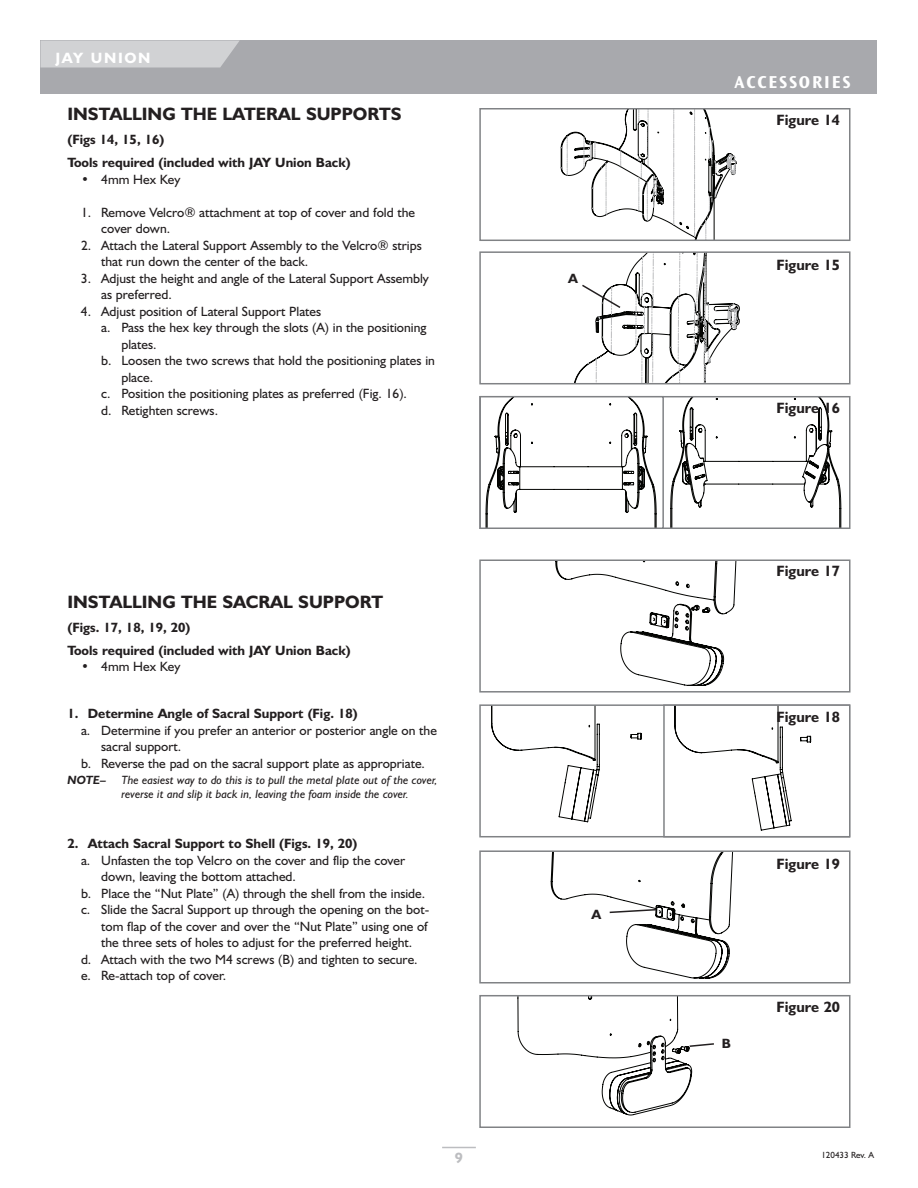
<style>
.page{position:relative;width:918px;height:1188px;background:#fff}
.page>*{position:absolute;margin:0;border:0;box-sizing:border-box;transform-origin:0 0}
.t1{font:700 18px "Humanist 521 BT";color:#231f20}
.t2{font:18px "Ocean Sans MM.648.wt.475.wd";letter-spacing:.105em;color:#fff}
.t3{font:700 15px "Humanist 521 BT";color:#231f20}
.t4{font:700 15px "Humanist 521 BT";letter-spacing:.11em;color:#fff}
.t5{font:700 15px "Humanist 521 BT";color:#bcbdc0}
.t6{font:13.5px/16.5px "Humanist 521 BT";color:#231f20}
.t7{font:700 13.5px/23.4px "Humanist 521 BT";color:#231f20}
.t8{font:italic 12px/13.5px "Humanist 521 BT";color:#231f20}
.t9{font:italic 700 12px "Humanist 521 BT";color:#231f20}
.t10{font:9px "Humanist 521 BT";color:#231f20}
</style>
<div class="page">
<div style="left:40px;top:40px;width:838px;height:54px;background:#a8a9ad"></div>
<svg style="left:40px;top:40px;width:200px;height:28px;background:#cdced0"></svg>
<hr style="left:442px;top:1147px;width:34px;height:1px;background:#bcbdc0">
<svg style="left:556px;top:563px;width:181px;height:123px"></svg>
<div style="left:479px;top:560px;width:371px;height:133px;border:2px solid #808285"></div>
<div style="left:479px;top:995px;width:371px;height:133px;border:2px solid #808285"></div>
<div style="left:479px;top:850px;width:371px;height:134px;border:2px solid #808285"></div>
<svg style="left:491px;top:707px;width:151px;height:115px"></svg>
<div style="left:479px;top:704px;width:371px;height:133px;border:2px solid #808285"></div>
<div style="left:665px;top:706px;width:184px;height:130px;background:#fff"></div>
<svg style="left:674px;top:707px;width:137px;height:124px"></svg>
<div style="left:663px;top:704px;width:188px;height:133px;border:2px solid #808285"></div>
<svg style="left:551px;top:852px;width:212px;height:126px"></svg>
<svg style="left:518px;top:996px;width:198px;height:119px"></svg>
<svg style="left:561px;top:111px;width:176px;height:127px"></svg>
<div style="left:479px;top:108px;width:371px;height:133px;border:2px solid #808285"></div>
<svg style="left:670px;top:399px;width:171px;height:127px"></svg>
<div style="left:479px;top:396px;width:371px;height:133px;border:2px solid #808285"></div>
<svg style="left:486px;top:399px;width:170px;height:127px"></svg>
<div style="left:479px;top:396px;width:185px;height:133px;border:2px solid #808285"></div>
<div style="left:479px;top:251px;width:371px;height:133px;border:2px solid #808285"></div>
<svg style="left:573px;top:253px;width:167px;height:130px"></svg>
<p class="t4" style="left:56px;top:52px;width:97px">JAY UNION</p>
<h1 class="t1" style="left:68px;top:108px;width:336px">INSTALLING THE LATERAL SUPPORTS</h1>
<p class="t7" style="left:68px;top:129px;width:285px">(Figs 14, 15, 16)<br>Tools required (included with JAY Union Back)</p>
<p class="t6" style="left:81px;top:172px;width:101px">• 4mm Hex Key</p>
<p class="t6" style="left:101px;top:205px;width:315px;text-indent:-20px">1. Remove Velcro® attachment at top of cover and fold the cover down.</p>
<p class="t6" style="left:101px;top:238px;width:322px;text-indent:-20px">2. Attach the Lateral Support Assembly to the Velcro® strips that run down the center of the back.</p>
<p class="t6" style="left:101px;top:271px;width:329px;text-indent:-20px">3. Adjust the height and angle of the Lateral Support Assembly as preferred.</p>
<p class="t6" style="left:81px;top:304px;width:242px">4. Adjust position of Lateral Support Plates</p>
<p class="t6" style="left:101px;top:321px;width:327px">a. Pass the hex key through the slots (A) in the positioning</p>
<p class="t6" style="left:121px;top:337px;width:37px">plates.</p>
<p class="t6" style="left:101px;top:354px;width:335px">b. Loosen the two screws that hold the positioning plates in</p>
<p class="t6" style="left:121px;top:370px;width:33px">place.</p>
<p class="t6" style="left:101px;top:387px;width:307px">c. Position the positioning plates as preferred (Fig. 16).</p>
<p class="t6" style="left:101px;top:403px;width:118px">d. Retighten screws.</p>
<p class="t7" style="left:568px;top:268px;width:11px">A</p>
<h1 class="t2" style="left:735px;top:75px;width:117px">ACCESSORIES</h1>
<p class="t3" style="left:777px;top:115px;width:65px">Figure 14</p>
<p class="t3" style="left:777px;top:260px;width:65px">Figure 15</p>
<p class="t3" style="left:777px;top:403px;width:65px">Figure 16</p>
<h1 class="t1" style="left:68px;top:596px;width:317px">INSTALLING THE SACRAL SUPPORT</h1>
<p class="t7" style="left:68px;top:617px;width:285px">(Figs. 17, 18, 19, 20)<br>Tools required (included with JAY Union Back)</p>
<p class="t6" style="left:81px;top:660px;width:101px">• 4mm Hex Key</p>
<p class="t7" style="left:68px;top:703px;width:292px">1. Determine Angle of Sacral Support (Fig. 18)</p>
<p class="t6" style="left:81px;top:723px;width:357px">a. Determine if you prefer an anterior or posterior angle on the</p>
<p class="t6" style="left:101px;top:740px;width:82px">sacral support.</p>
<p class="t6" style="left:81px;top:756px;width:346px">b. Reverse the pad on the sacral support plate as appropriate.</p>
<p class="t9" style="left:68px;top:776px;width:40px">NOTE–</p>
<p class="t8" style="left:121px;top:775px;width:318px">The easiest way to do this is to pull the metal plate out of the cover, reverse it and slip it back in, leaving the foam inside the cover.</p>
<p class="t7" style="left:68px;top:833px;width:291px">2. Attach Sacral Support to Shell (Figs. 19, 20)</p>
<p class="t6" style="left:81px;top:853px;width:326px">a. Unfasten the top Velcro on the cover and flip the cover</p>
<p class="t6" style="left:101px;top:870px;width:196px">down, leaving the bottom attached.</p>
<p class="t6" style="left:81px;top:886px;width:346px">b. Place the “Nut Plate” (A) through the shell from the inside.</p>
<p class="t6" style="left:81px;top:903px;width:350px">c. Slide the Sacral Support up through the opening on the bot-</p>
<p class="t6" style="left:101px;top:919px;width:328px">tom flap of the cover and over the “Nut Plate” using one of</p>
<p class="t6" style="left:101px;top:936px;width:313px">the three sets of holes to adjust for the preferred height.</p>
<p class="t6" style="left:81px;top:952px;width:338px">d. Attach with the two M4 screws (B) and tighten to secure.</p>
<p class="t6" style="left:81px;top:969px;width:147px">e. Re-attach top of cover.</p>
<p class="t7" style="left:591px;top:904px;width:11px">A</p>
<p class="t3" style="left:777px;top:565px;width:65px">Figure 17</p>
<p class="t3" style="left:777px;top:712px;width:65px">Figure 18</p>
<p class="t3" style="left:777px;top:859px;width:65px">Figure 19</p>
<p class="t7" style="left:722px;top:1033px;width:11px">B</p>
<p class="t3" style="left:777px;top:1002px;width:65px">Figure 20</p>
<p class="t5" style="left:455px;top:1152px;width:10px">9</p>
<p class="t10" style="left:821px;top:1152px;width:54px">120433 Rev. A</p>
</div>
